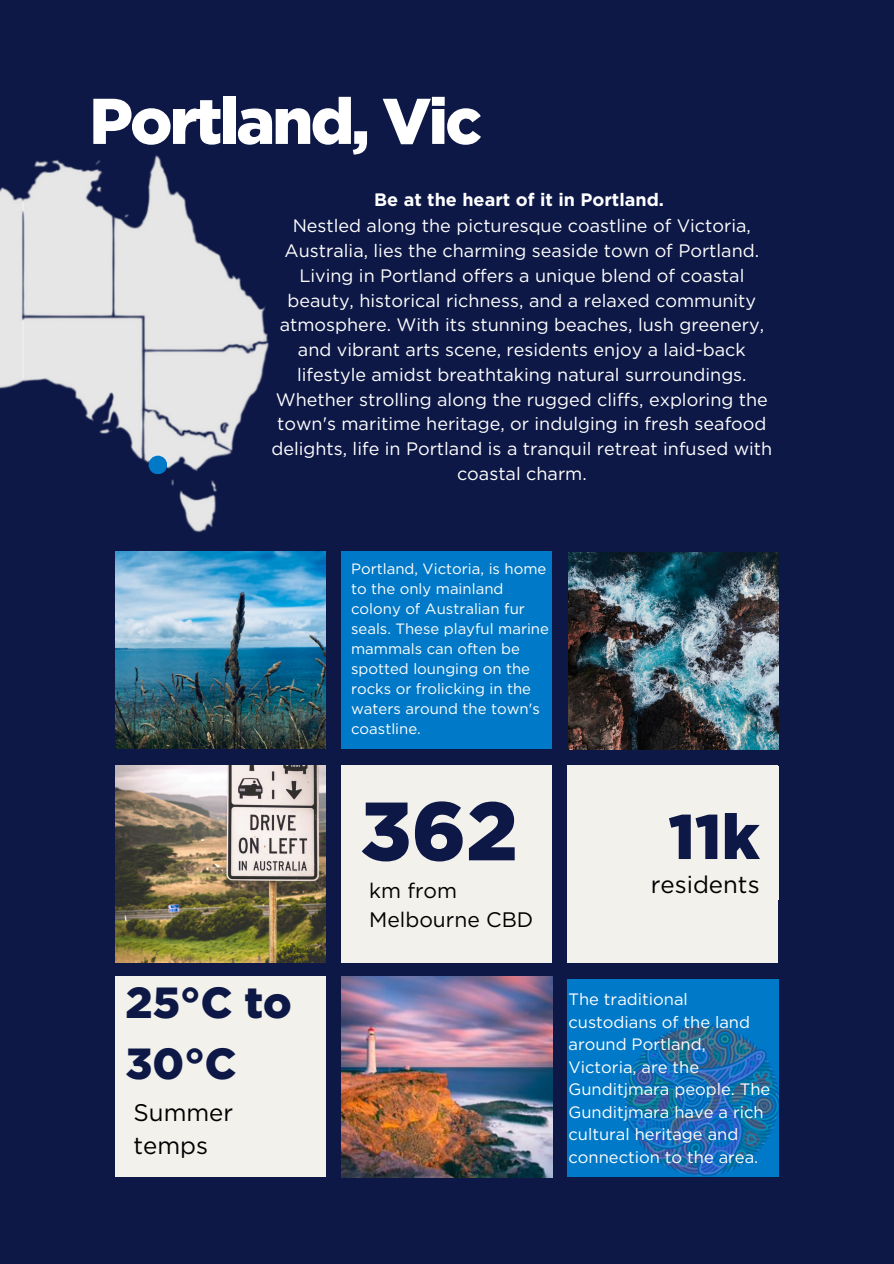
<style>
.page{position:relative;width:894px;height:1264px;background:#fff}
.page>*{position:absolute;margin:0;border:0;box-sizing:border-box;transform-origin:0 0}
.t1{font:900 82.5px "Gotham";color:#0d1846}
.t2{font:900 64.5px "Gotham";letter-spacing:-.04em;color:#fff}
.t3{font:900 63px "Gotham";color:#0d1846}
.t4{font:900 43.5px/60.8px "Gotham";color:#0d1846}
.t5{font:24px/32.7px "Gotham";color:#000}
.t6{font:21px/29.2px "Gotham";color:#000}
.t7{font:18px/24.9px "Gotham";color:#fff;text-align:center}
.t8{font:16.5px/22.5px "Gotham";color:#fff}
.t9{font:14.85px/20px "Gotham";color:#fff}
.s1{font-weight:700}
</style>
<div class="page">
<div style="left:0;top:0;width:893px;height:1263px;background:#0d1846"></div>
<div style="left:341px;top:551px;width:210px;height:198px;background:#0079c8"></div>
<div style="left:567px;top:765px;width:211px;height:197px;background:#f2f1eb"></div>
<img style="left:115px;top:551px;width:210px;height:197px">
<img style="left:568px;top:552px;width:210px;height:197px">
<img style="left:115px;top:765px;width:210px;height:197px">
<div style="left:341px;top:765px;width:211px;height:198px;background:#f2f1eb"></div>
<div style="left:115px;top:976px;width:210px;height:200px;background:#f2f1eb"></div>
<img style="left:342px;top:976px;width:210px;height:200px">
<div style="left:567px;top:979px;width:211px;height:197px;background:#0079c8"></div>
<img style="left:0;top:155px;width:269px;height:378px">
<div style="left:148px;top:455px;width:19px;height:19px;background:#0079c8;border-radius:50%"></div>
<img style="left:613px;top:1012px;width:166px;height:165px">
<h5 class="t2" style="left:89px;top:92px;width:394px">Portland, Vic</h5>
<h2 class="t7" style="left:271px;top:187px;width:502px"><span class="s1">Be at the heart of it in Portland.<br></span>Nestled along the picturesque coastline of Victoria, Australia, lies the charming seaside town of Portland.<br>Living in Portland offers a unique blend of coastal beauty, historical richness, and a relaxed community atmosphere. With its stunning beaches, lush greenery, and vibrant arts scene, residents enjoy a laid-back lifestyle amidst breathtaking natural surroundings.<br>Whether strolling along the rugged cliffs, exploring the town's maritime heritage, or indulging in fresh seafood delights, life in Portland is a tranquil retreat infused with coastal charm.</h2>
<h6 class="t4" style="left:125px;top:974px;width:168px">25°C to<br>30°C</h6>
<h4 class="t5" style="left:133px;top:1096px;width:101px">Summer temps</h4>
<h4 class="t9" style="left:351px;top:559px;width:199px">Portland, Victoria, is home to the only mainland colony of Australian fur seals. These playful marine mammals can often be spotted lounging on the rocks or frolicking in the waters around the town's coastline.</h4>
<p class="t1" style="left:360px;top:794px;width:159px">362</p>
<p class="t6" style="left:369px;top:875px;width:165px">km from<br>Melbourne CBD</p>
<h1 class="t3" style="left:668px;top:808px;width:93px">11k</h1>
<p class="t5" style="left:650px;top:867px;width:110px">residents</p>
<h3 class="t8" style="left:568px;top:988px;width:203px">The traditional custodians of the land around Portland,<br>Victoria, are the<br>Gunditjmara people. The<br>Gunditjmara have a rich cultural heritage and connection to the area.</h3>
</div>
